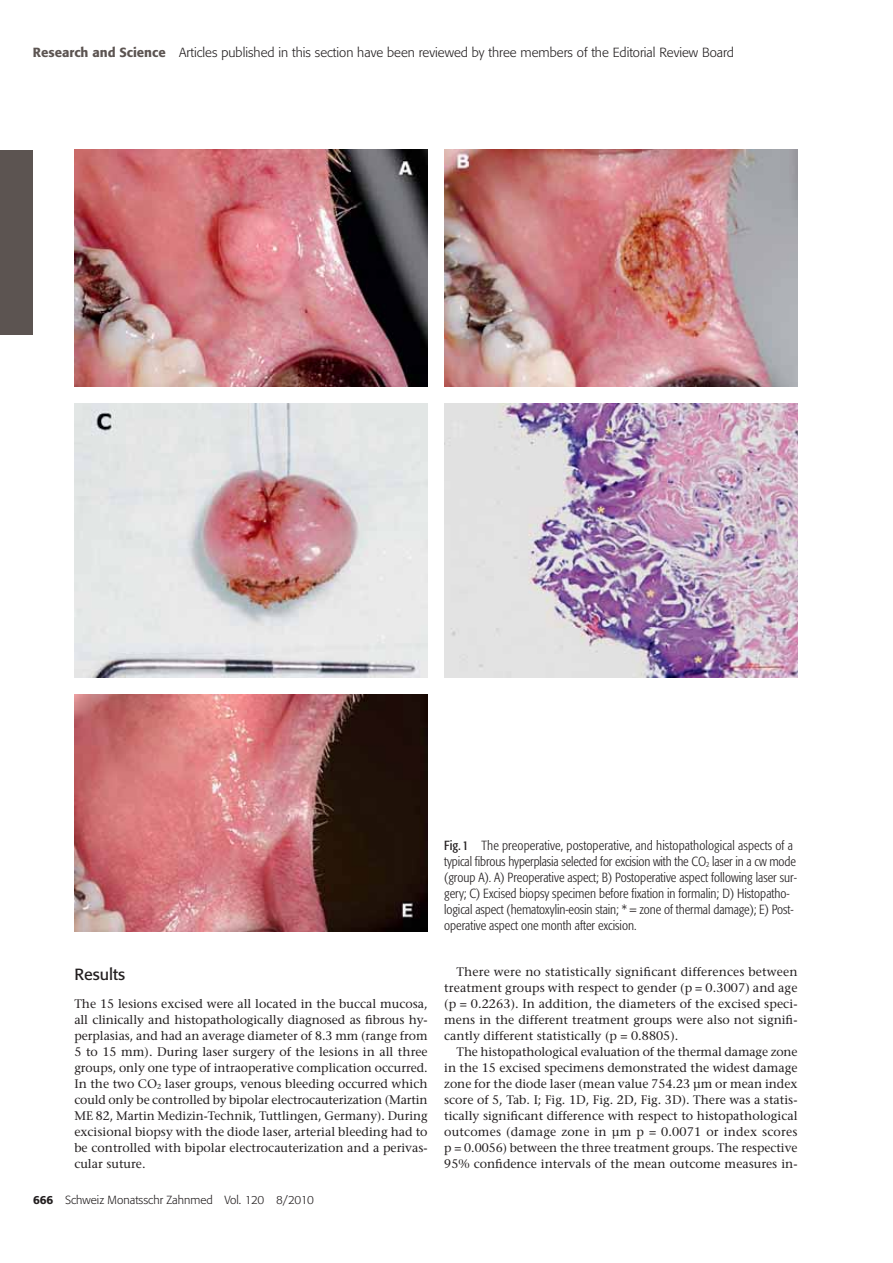
<style>
.page{position:relative;width:893px;height:1263px;background:#fff}
.page>*{position:absolute;margin:0;border:0;box-sizing:border-box;transform-origin:0 0}
.t1{font:16.05px "Formata";color:#231f20}
.t2{font:300 condensed 13.05px/16px "Formata";color:#231f20}
.t3{font:300 13.05px "Formata";color:#231f20}
.t4{font:12.45px/16px "Stone Serif";color:#231f20;text-align:justify}
.t5{font:300 11.7px "Formata";color:#231f20}
.s1{font-weight:500;color:#5c5451}
.s2{font-weight:500}
.s3{font-weight:400}
</style>
<div class="page">
<div style="left:0;top:150px;width:32px;height:185px;background:#5c5451"></div>
<img style="left:74px;top:150px;width:354px;height:237px">
<img style="left:444px;top:150px;width:353px;height:237px">
<img style="left:74px;top:403px;width:354px;height:275px">
<img style="left:444px;top:403px;width:353px;height:275px">
<img style="left:74px;top:695px;width:354px;height:236px">
<p class="t3" style="left:33px;top:46px;width:703px"><span class="s1">Research and Science</span> Articles published in this section have been reviewed by three members of the Editorial Review Board</p>
<p class="t1" style="left:74px;top:967px;width:52px">Results</p>
<p class="t4" style="left:74px;top:997px;width:355px">The 15 lesions excised were all located in the buccal mucosa, all clinically and histopathologically diagnosed as fibrous hy&shy;perplasias, and had an average diameter of 8.3 mm (range from 5 to 15 mm). During laser surgery of the lesions in all three groups, only one type of intraoperative complication occurred.<br>In the two CO<sub>2</sub> laser groups, venous bleeding occurred which could only be controlled by bipolar electrocauterization (Martin ME 82, Martin Medizin-Technik, Tuttlingen, Germany). During excisional biopsy with the diode laser, arterial bleeding had to be controlled with bipolar electrocauterization and a perivas&shy;cular suture.</p>
<p class="t5" style="left:33px;top:1194px;width:282px"><span class="s2">666</span> Schweiz Monatsschr Zahnmed Vol. 120 8/2010</p>
<p class="t2" style="left:444px;top:838px;width:354px"><span class="s3">Fig. 1</span> The preoperative, postoperative, and histopathological aspects of a typical fibrous hyperplasia selected for excision with the CO<sub>2</sub> laser in a cw mode (group A). A) Preoperative aspect; B) Postoperative aspect following laser sur&shy;gery; C) Excised biopsy specimen before fixation in formalin; D) Histopatho&shy;logical aspect (hematoxylin-eosin stain; * = zone of thermal damage); E) Post&shy;operative aspect one month after excision.</p>
<p class="t4" style="left:444px;top:965px;width:355px;text-indent:12px">There were no statistically significant differences between treatment groups with respect to gender (p = 0.3007) and age (p = 0.2263). In addition, the diameters of the excised speci&shy;mens in the different treatment groups were also not signifi&shy;cantly different statistically (p = 0.8805).</p>
<p class="t4" style="left:444px;top:1045px;width:355px;text-indent:12px">The histopathological evaluation of the thermal damage zone in the 15 excised specimens demonstrated the widest damage zone for the diode laser (mean value 754.23 μm or mean index score of 5, Tab. I; Fig. 1D, Fig. 2D, Fig. 3D). There was a statis&shy;tically significant difference with respect to histopathological outcomes (damage zone in μm p = 0.0071 or index scores p = 0.0056) between the three treatment groups. The respective 95% confidence intervals of the mean outcome measures in-</p>
</div>
